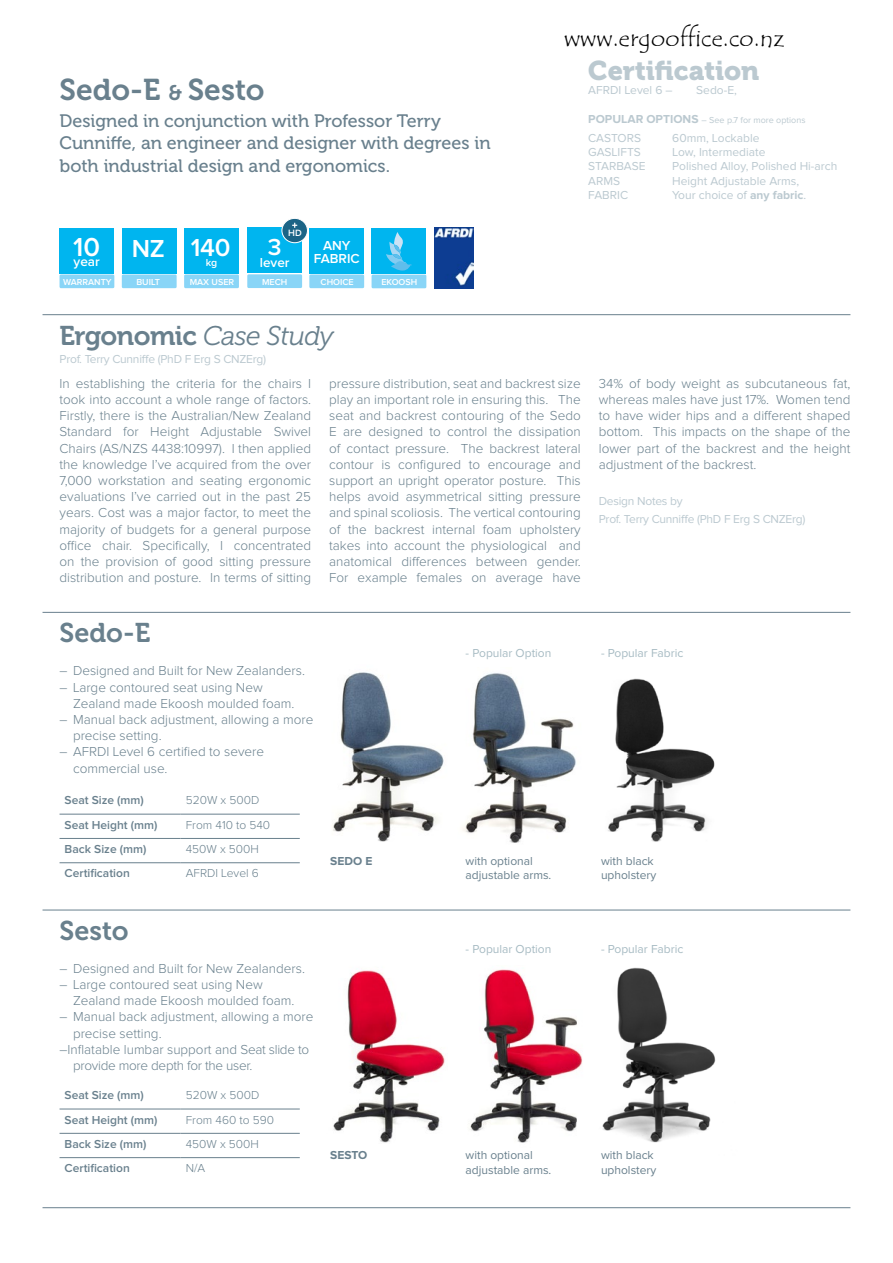
<style>
.page{position:relative;width:893px;height:1263px;background:#fff}
.page>*{position:absolute;margin:0;border:0;box-sizing:border-box;transform-origin:0 0}
.t1{font:30px "Museo 700";color:#69808d}
.t2{font:27px "Museo 700";letter-spacing:-.02em;color:#69808d}
.t3{font:27px "Museo 900";color:#bbc9d0}
.t4{font:600 25.5px "Proxima Nova";color:#fff}
.t5{font:24px "Tempus Sans ITC";color:#000}
.t6{font:600 24px "Proxima Nova";color:#fff}
.t7{font:18px/22.5px "Museo 500";color:#69808d}
.t8{font:300 13.5px/16.2px "Proxima Nova";color:#69808d}
.t9{font:300 13.5px "Proxima Nova";letter-spacing:-.02em;color:#69808d}
.t10{font:600 13.5px/13.5px "Proxima Nova";color:#fff;text-align:center}
.t11{font:12px "Proxima Nova";color:#bbc9d0}
.t12{font:600 12px "Proxima Nova";color:#69808d}
.t13{font:12px/14.4px "Proxima Nova";color:#69808d}
.t14{font:12px/18px "Proxima Nova";letter-spacing:-.02em;color:#bbc9d0}
.t15{font:300 12px "Proxima Nova";color:#69808d}
.t16{font:12px "Proxima Nova";color:#a7bbc3}
.t17{font:700 12px "Proxima Nova";color:#69808d}
.t18{font:600 10.5px "Proxima Nova";color:#fff}
.t19{font:600 9.45px "Proxima Nova";color:#fff}
.t20{font:600 9px "Proxima Nova";color:#fff}
.t21{font:9px "Proxima Nova";color:#bbc9d0}
.s1{font-size:21px}
.s2{font-family:"Museo 300";font-style:italic}
.s3{font-weight:700;font-size:12px}
.s4{font-weight:700}
</style>
<div class="page">
<hr style="left:43px;top:314px;width:807px;height:1px;background:#69808d">
<hr style="left:43px;top:612px;width:807px;height:1px;background:#69808d">
<hr style="left:43px;top:910px;width:807px;height:1px;background:#69808d">
<hr style="left:43px;top:1207px;width:807px;height:1px;background:#69808d">
<img style="left:602px;top:967px;width:114px;height:176px">
<img style="left:462px;top:673px;width:114px;height:170px">
<img style="left:332px;top:672px;width:112px;height:170px">
<img style="left:470px;top:969px;width:113px;height:174px">
<img style="left:333px;top:970px;width:112px;height:173px">
<hr style="left:60px;top:814px;width:121px;height:1px;background:#69808d">
<hr style="left:181px;top:814px;width:119px;height:1px;background:#69808d">
<hr style="left:60px;top:838px;width:121px;height:1px;background:#69808d">
<hr style="left:181px;top:838px;width:119px;height:1px;background:#69808d">
<hr style="left:60px;top:862px;width:121px;height:1px;background:#69808d">
<hr style="left:181px;top:862px;width:119px;height:1px;background:#69808d">
<hr style="left:60px;top:1109px;width:121px;height:1px;background:#69808d">
<hr style="left:181px;top:1109px;width:119px;height:1px;background:#69808d">
<hr style="left:60px;top:1133px;width:121px;height:1px;background:#69808d">
<hr style="left:181px;top:1133px;width:119px;height:1px;background:#69808d">
<hr style="left:60px;top:1157px;width:121px;height:1px;background:#69808d">
<hr style="left:181px;top:1157px;width:119px;height:1px;background:#69808d">
<img style="left:608px;top:678px;width:107px;height:164px">
<div style="left:60px;top:228px;width:54px;height:45px;background:#00b5ef"></div>
<div style="left:60px;top:274px;width:54px;height:14px;background:#89d5f7"></div>
<div style="left:122px;top:228px;width:55px;height:45px;background:#00b5ef"></div>
<div style="left:122px;top:274px;width:55px;height:14px;background:#89d5f7"></div>
<div style="left:184px;top:228px;width:55px;height:45px;background:#00b5ef"></div>
<div style="left:184px;top:274px;width:55px;height:14px;background:#89d5f7"></div>
<div style="left:309px;top:228px;width:55px;height:45px;background:#00b5ef"></div>
<div style="left:309px;top:274px;width:55px;height:14px;background:#89d5f7"></div>
<div style="left:372px;top:228px;width:54px;height:45px;background:#00b5ef"></div>
<div style="left:372px;top:275px;width:54px;height:13px;background:#89d5f7"></div>
<svg style="left:386px;top:232px;width:26px;height:39px"></svg>
<div style="left:247px;top:228px;width:55px;height:45px;background:#00b5ef"></div>
<div style="left:247px;top:274px;width:55px;height:14px;background:#89d5f7"></div>
<div style="left:282px;top:218px;width:25px;height:25px;background:#1b6486;border-radius:50%"></div>
<div style="left:282px;top:218px;width:26px;height:25px;border:1px solid #fff;border-radius:50%"></div>
<svg style="left:292px;top:223px;width:5px;height:5px"></svg>
<img style="left:434px;top:228px;width:39px;height:60px">
<h1 class="t1" style="left:60px;top:73px;width:207px">Sedo-E <span class="s1">&amp;</span> Sesto</h1>
<h3 class="t7" style="left:60px;top:110px;width:433px">Designed in conjunction with Professor Terry<br>Cunniffe, an engineer and designer with degrees in both industrial design and ergonomics.</h3>
<p class="t10" style="left:73px;top:255px;width:28px"><sup>10</sup>year</p>
<p class="t20" style="left:63px;top:278px;width:50px">WARRANTY</p>
<h3 class="t4" style="left:132px;top:237px;width:35px">NZ</h3>
<p class="t20" style="left:136px;top:278px;width:25px">BUILT</p>
<h3 class="t4" style="left:191px;top:236px;width:41px">140</h3>
<p class="t20" style="left:190px;top:278px;width:46px">MAX USER</p>
<p class="t18" style="left:206px;top:258px;width:13px">kg</p>
<p class="t19" style="left:288px;top:229px;width:15px">HD</p>
<h3 class="t6" style="left:268px;top:236px;width:15px">3</h3>
<p class="t10" style="left:260px;top:256px;width:31px">lever</p>
<p class="t10" style="left:314px;top:239px;width:48px">ANY<br>FABRIC</p>
<p class="t20" style="left:262px;top:277px;width:27px">MECH</p>
<p class="t20" style="left:381px;top:278px;width:37px">EKOOSH</p>
<p class="t20" style="left:321px;top:278px;width:35px">CHOICE</p>
<h2 class="t2" style="left:60px;top:320px;width:276px">Ergonomic <span class="s2">Case Study</span></h2>
<p class="t14" style="left:60px;top:350px;width:208px">Prof. Terry Cunniffe (PhD F Erg S CNZErg)</p>
<h3 class="t5" style="left:564px;top:23px;width:222px">www.ergooffice.co.nz</h3>
<h2 class="t3" style="left:588px;top:55px;width:173px">Certification</h2>
<p class="t11" style="left:588px;top:83px;width:86px">AFRDI Level 6 –</p>
<p class="t11" style="left:696px;top:83px;width:42px">Sedo-E,</p>
<p class="t21" style="left:588px;top:115px;width:219px"><span class="s3">POPULAR OPTIONS</span> – See p.7 for more options</p>
<p class="t11" style="left:588px;top:131px;width:54px">CASTORS</p>
<p class="t11" style="left:672px;top:131px;width:89px">60mm, Lockable</p>
<p class="t11" style="left:588px;top:145px;width:54px">GASLIFTS</p>
<p class="t11" style="left:672px;top:145px;width:95px">Low, Intermediate</p>
<p class="t11" style="left:588px;top:160px;width:59px">STARBASE</p>
<p class="t11" style="left:672px;top:160px;width:167px">Polished Alloy, Polished Hi-arch</p>
<p class="t11" style="left:588px;top:174px;width:33px">ARMS</p>
<p class="t11" style="left:672px;top:174px;width:129px">Height Adjustable Arms,</p>
<p class="t11" style="left:588px;top:188px;width:41px">FABRIC</p>
<p class="t11" style="left:672px;top:188px;width:136px">Your choice of <span class="s4">any fabric</span>.</p>
<p class="t8" style="left:60px;top:376px;width:253px;text-align:justify">In establishing the criteria for the chairs I took into account a whole range of factors.<br>Firstly, there is the Australian/New Zealand Standard for Height Adjustable Swivel Chairs (AS/NZS 4438:10997). I then applied the knowledge I’ve acquired from the over 7,000 workstation and seating ergonomic evaluations I’ve carried out in the past 25 years. Cost was a major factor, to meet the majority of budgets for a general purpose office chair. Specifically, I concentrated on the provision of good sitting pressure distribution and posture. In terms of sitting</p>
<p class="t8" style="left:329px;top:376px;width:253px;text-align:justify">pressure distribution, seat and backrest size play an important role in ensuring this. The seat and backrest contouring of the Sedo E are designed to control the dissipation of contact pressure. The backrest lateral contour is configured to encourage and support an upright operator posture. This helps avoid asymmetrical sitting pressure and spinal scoliosis. The vertical contouring of the backrest internal foam upholstery takes into account the physiological and anatomical differences between gender.<br>For example females on average have</p>
<p class="t8" style="left:599px;top:376px;width:253px;text-align:justify">34% of body weight as subcutaneous fat, whereas males have just 17%. Women tend to have wider hips and a different shaped bottom. This impacts on the shape of the lower part of the backrest and the height adjustment of the backrest.</p>
<p class="t14" style="left:599px;top:492px;width:208px">Design Notes by<br>Prof. Terry Cunniffe (PhD F Erg S CNZErg)</p>
<h2 class="t2" style="left:60px;top:618px;width:92px">Sedo-E</h2>
<p class="t8" style="left:60px;top:663px;width:247px">– Designed and Built for New Zealanders.</p>
<p class="t8" style="left:73px;top:679px;width:223px;text-indent:-14px">– Large contoured seat using New<br>Zealand made Ekoosh moulded foam.</p>
<p class="t8" style="left:73px;top:712px;width:242px;text-indent:-13px">– Manual back adjustment, allowing a more precise setting.</p>
<p class="t8" style="left:73px;top:744px;width:193px;text-indent:-14px">– AFRDI Level 6 certified to severe commercial use.</p>
<p class="t12" style="left:65px;top:795px;width:81px">Seat Size (mm)</p>
<p class="t15" style="left:186px;top:795px;width:75px">520W x 500D</p>
<p class="t12" style="left:65px;top:819px;width:94px">Seat Height (mm)</p>
<p class="t15" style="left:186px;top:819px;width:86px">From 410 to 540</p>
<p class="t12" style="left:65px;top:843px;width:83px">Back Size (mm)</p>
<p class="t15" style="left:186px;top:843px;width:75px">450W x 500H</p>
<p class="t12" style="left:65px;top:868px;width:67px">Certification</p>
<p class="t15" style="left:186px;top:868px;width:75px">AFRDI Level 6</p>
<h2 class="t2" style="left:60px;top:915px;width:71px">Sesto</h2>
<p class="t8" style="left:60px;top:961px;width:247px">– Designed and Built for New Zealanders.</p>
<p class="t8" style="left:73px;top:977px;width:223px;text-indent:-14px">– Large contoured seat using New<br>Zealand made Ekoosh moulded foam.</p>
<p class="t8" style="left:60px;top:1009px;width:255px">– Manual back adjustment, allowing a more</p>
<p class="t8" style="left:73px;top:1025px;width:90px">precise setting.</p>
<p class="t8" style="left:60px;top:1042px;width:251px">–Inflatable lumbar support and Seat slide to</p>
<p class="t9" style="left:73px;top:1059px;width:181px">provide more depth for the user.</p>
<p class="t12" style="left:65px;top:1090px;width:81px">Seat Size (mm)</p>
<p class="t15" style="left:186px;top:1090px;width:75px">520W x 500D</p>
<p class="t12" style="left:65px;top:1114px;width:94px">Seat Height (mm)</p>
<p class="t15" style="left:186px;top:1114px;width:90px">From 460 to 590</p>
<p class="t12" style="left:65px;top:1138px;width:83px">Back Size (mm)</p>
<p class="t15" style="left:186px;top:1138px;width:75px">450W x 500H</p>
<p class="t12" style="left:65px;top:1163px;width:67px">Certification</p>
<p class="t15" style="left:186px;top:1163px;width:21px">N/A</p>
<p class="t17" style="left:330px;top:854px;width:44px">SEDO E</p>
<p class="t17" style="left:330px;top:1148px;width:39px">SESTO</p>
<p class="t16" style="left:466px;top:646px;width:87px">- Popular Option</p>
<p class="t16" style="left:601px;top:646px;width:84px">- Popular Fabric</p>
<p class="t13" style="left:466px;top:853px;width:87px">with optional adjustable arms.</p>
<p class="t16" style="left:466px;top:942px;width:87px">- Popular Option</p>
<p class="t13" style="left:601px;top:853px;width:57px">with black upholstery</p>
<p class="t16" style="left:601px;top:942px;width:84px">- Popular Fabric</p>
<p class="t13" style="left:466px;top:1148px;width:87px">with optional adjustable arms.</p>
<p class="t13" style="left:601px;top:1148px;width:57px">with black upholstery</p>
</div>
